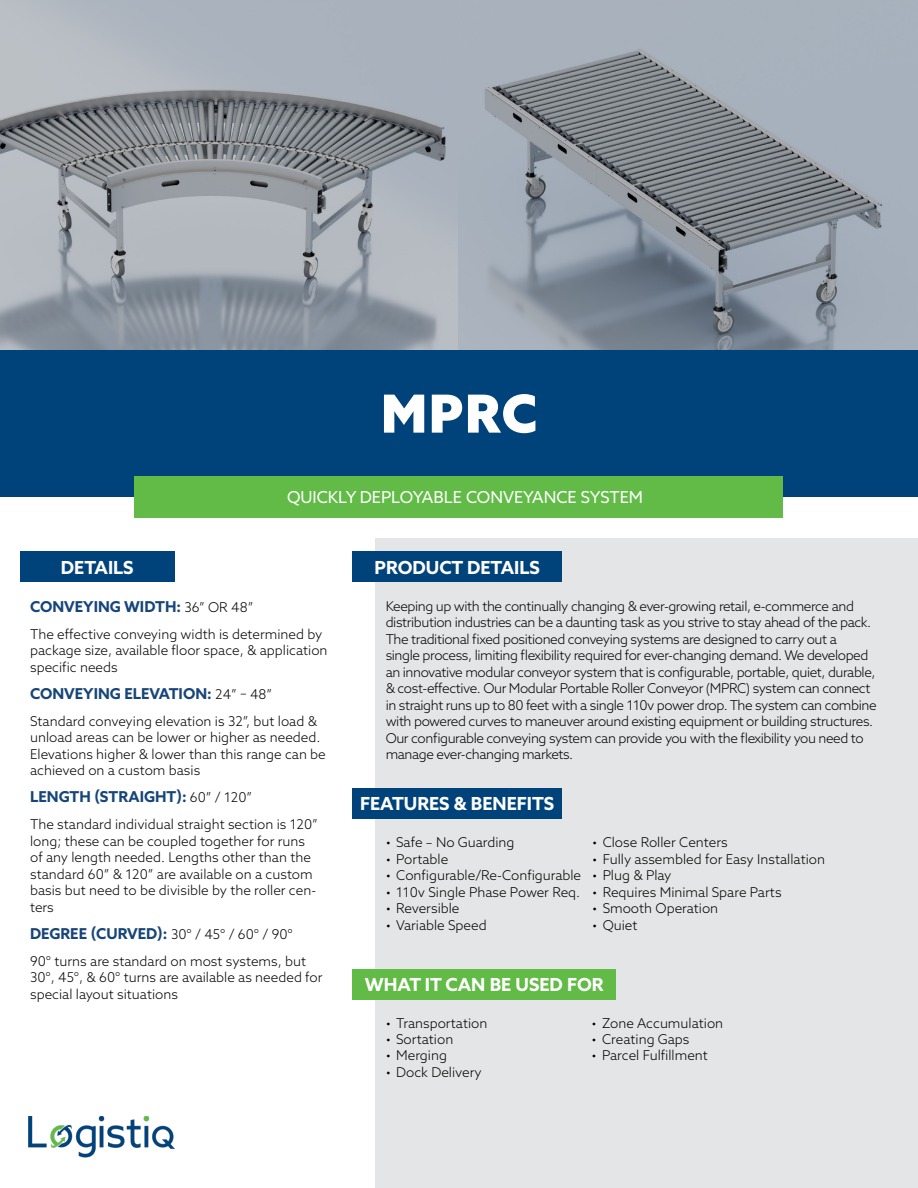
<style>
.page{position:relative;width:918px;height:1188px;background:#fff}
.page>*{position:absolute;margin:0;border:0;box-sizing:border-box;transform-origin:0 0}
.t1{font:900 52.5px "Azo Sans";color:#fff}
.t2{font:700 18px "Azo Sans";color:#fff}
.t3{font:16.5px "Azo Sans";color:#fff}
.t4{font:700 15px "Azo Sans";color:#174579}
.t5{font:300 13.5px/16.5px "Azo Sans";letter-spacing:-.03em;color:#000101}
.t6{font:300 13.5px/16.5px "Azo Sans";color:#000101}
.t7{font:300 13.5px "Azo Sans";color:#000}
.s1{font-weight:300;font-size:13.5px;color:#000101}
</style>
<div class="page">
<img style="left:28px;top:1116px;width:146px;height:41px">
<img style="left:0;top:0;width:918px;height:351px">
<div style="left:0;top:351px;width:918px;height:146px;background:#00437b"></div>
<div style="left:135px;top:476px;width:648px;height:42px;background:#62bb46"></div>
<div style="left:376px;top:538px;width:542px;height:650px;background:#e4e5e6"></div>
<div style="left:20px;top:552px;width:155px;height:30px;background:#00437b"></div>
<div style="left:353px;top:552px;width:209px;height:30px;background:#00437b"></div>
<div style="left:353px;top:788px;width:209px;height:31px;background:#00437b"></div>
<div style="left:353px;top:969px;width:263px;height:30px;background:#62bb46"></div>
<h1 class="t1" style="left:381px;top:379px;width:158px">MPRC</h1>
<p class="t3" style="left:287px;top:487px;width:357px">QUICKLY DEPLOYABLE CONVEYANCE SYSTEM</p>
<h2 class="t2" style="left:61px;top:556px;width:74px">DETAILS</h2>
<h2 class="t2" style="left:375px;top:556px;width:167px">PRODUCT DETAILS</h2>
<p class="t5" style="left:386px;top:598px;width:492px">Keeping up with the continually changing &amp; ever-growing retail, e-commerce and distribution industries can be a daunting task as you strive to stay ahead of the pack.<br>The traditional fixed positioned conveying systems are designed to carry out a<br>single process, limiting flexibility required for ever-changing demand. We developed an innovative modular conveyor system that is configurable, portable, quiet, durable, &amp; cost-effective. Our Modular Portable Roller Conveyor (MPRC) system can connect in straight runs up to 80 feet with a single 110v power drop. The system can combine with powered curves to maneuver around existing equipment or building structures.<br>Our configurable conveying system can provide you with the flexibility you need to manage ever-changing markets.</p>
<h2 class="t2" style="left:360px;top:792px;width:196px">FEATURES &amp; BENEFITS</h2>
<p class="t4" style="left:30px;top:597px;width:225px">CONVEYING WIDTH: <span class="s1">36” OR 48”</span></p>
<p class="t6" style="left:30px;top:626px;width:299px">The effective conveying width is determined by package size, available floor space, &amp; application specific needs</p>
<p class="t4" style="left:30px;top:684px;width:244px">CONVEYING ELEVATION: <span class="s1">24” – 48”</span></p>
<p class="t6" style="left:30px;top:713px;width:297px">Standard conveying elevation is 32”, but load &amp; unload areas can be lower or higher as needed.<br>Elevations higher &amp; lower than this range can be achieved on a custom basis</p>
<p class="t4" style="left:30px;top:787px;width:224px">LENGTH (STRAIGHT): <span class="s1">60” / 120”</span></p>
<p class="t6" style="left:30px;top:816px;width:289px">The standard individual straight section is 120” long; these can be coupled together for runs of any length needed. Lengths other than the standard 60” &amp; 120” are available on a custom basis but need to be divisible by the roller cen&shy;ters</p>
<p class="t4" style="left:30px;top:924px;width:264px">DEGREE (CURVED): <span class="s1">30° / 45° / 60° / 90°</span></p>
<p class="t6" style="left:30px;top:953px;width:294px">90° turns are standard on most systems, but<br>30°, 45°, &amp; 60° turns are available as needed for special layout situations</p>
<p class="t7" style="left:386px;top:834px;width:130px">• Safe – No Guarding</p>
<p class="t7" style="left:386px;top:850px;width:64px">• Portable</p>
<p class="t7" style="left:386px;top:867px;width:197px">• Configurable/Re-Configurable</p>
<p class="t7" style="left:386px;top:883px;width:196px">• 110v Single Phase Power Req.</p>
<p class="t7" style="left:386px;top:900px;width:75px">• Reversible</p>
<p class="t7" style="left:386px;top:916px;width:103px">• Variable Speed</p>
<p class="t7" style="left:592px;top:834px;width:137px">• Close Roller Centers</p>
<p class="t7" style="left:592px;top:850px;width:234px">• Fully assembled for Easy Installation</p>
<p class="t7" style="left:592px;top:867px;width:81px">• Plug &amp; Play</p>
<p class="t7" style="left:592px;top:883px;width:191px">• Requires Minimal Spare Parts</p>
<p class="t7" style="left:592px;top:900px;width:128px">• Smooth Operation</p>
<p class="t7" style="left:592px;top:916px;width:47px">• Quiet</p>
<h2 class="t2" style="left:365px;top:973px;width:240px">WHAT IT CAN BE USED FOR</h2>
<p class="t7" style="left:386px;top:1015px;width:103px">• Transportation</p>
<p class="t7" style="left:386px;top:1031px;width:69px">• Sortation</p>
<p class="t7" style="left:386px;top:1047px;width:63px">• Merging</p>
<p class="t7" style="left:386px;top:1063px;width:98px">• Dock Delivery</p>
<p class="t7" style="left:592px;top:1015px;width:133px">• Zone Accumulation</p>
<p class="t7" style="left:592px;top:1031px;width:100px">• Creating Gaps</p>
<p class="t7" style="left:592px;top:1047px;width:118px">• Parcel Fulfillment</p>
</div>
